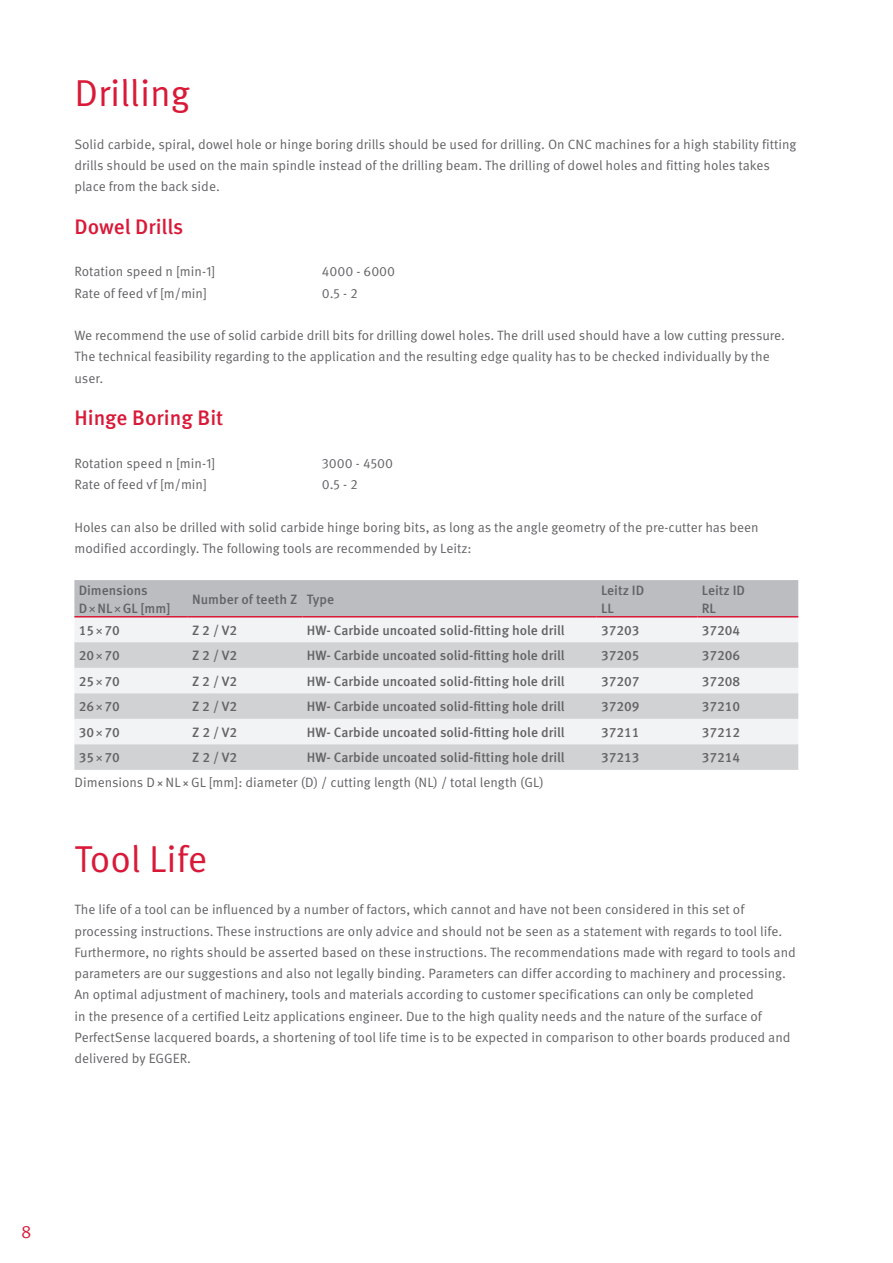
<style>
.page{position:relative;width:893px;height:1263px;background:#fff}
.page>*{position:absolute;margin:0;border:0;box-sizing:border-box;transform-origin:0 0}
.t1{font:37.5px "Meta Pro";color:#d91938}
.t2{font:500 21px "Meta Pro";color:#d91938}
.t3{font:18px "Meta Pro";color:#d91938}
.t4{font:13.5px/21.3px "Meta Pro";color:#636366}
.t5{font:500 13.5px/18px "Meta Pro";color:#636366}
.s1{font-family:"Meta Serif Pro";font-weight:700}
</style>
<div class="page">
<div style="left:74px;top:580px;width:724px;height:36px;background:#bcbdc0"></div>
<div style="left:74px;top:617px;width:724px;height:25px;background:#f2f3f4"></div>
<svg style="left:74px;top:642px;width:724px;height:128px;fill:#d1d2d4"></svg>
<hr style="left:74px;top:616px;width:114px;height:1px;background:#d91938">
<hr style="left:188px;top:616px;width:115px;height:1px;background:#d91938">
<hr style="left:303px;top:616px;width:294px;height:1px;background:#d91938">
<hr style="left:597px;top:616px;width:100px;height:1px;background:#d91938">
<hr style="left:697px;top:616px;width:101px;height:1px;background:#d91938">
<h1 class="t1" style="left:74px;top:71px;width:117px">Drilling</h1>
<p class="t4" style="left:74px;top:134px;width:724px">Solid carbide, spiral, dowel hole or hinge boring drills should be used for drilling. On CNC machines for a high stability fitting drills should be used on the main spindle instead of the drilling beam. The drilling of dowel holes and fitting holes takes place from the back side.</p>
<h2 class="t2" style="left:74px;top:214px;width:110px">Dowel Drills</h2>
<p class="t4" style="left:74px;top:261px;width:142px">Rotation speed n [min-1]</p>
<p class="t4" style="left:322px;top:261px;width:75px">4000 - 6000</p>
<p class="t4" style="left:74px;top:282px;width:134px">Rate of feed vf [m/min]</p>
<p class="t4" style="left:322px;top:282px;width:37px">0.5 - 2</p>
<p class="t4" style="left:74px;top:325px;width:712px">We recommend the use of solid carbide drill bits for drilling dowel holes. The drill used should have a low cutting pressure.<br>The technical feasibility regarding to the application and the resulting edge quality has to be checked individually by the user.</p>
<h2 class="t2" style="left:74px;top:405px;width:151px">Hinge Boring Bit</h2>
<p class="t4" style="left:74px;top:453px;width:142px">Rotation speed n [min-1]</p>
<p class="t4" style="left:322px;top:453px;width:73px">3000 - 4500</p>
<p class="t4" style="left:74px;top:474px;width:134px">Rate of feed vf [m/min]</p>
<p class="t4" style="left:322px;top:474px;width:37px">0.5 - 2</p>
<p class="t4" style="left:74px;top:516px;width:686px">Holes can also be drilled with solid carbide hinge boring bits, as long as the angle geometry of the pre-cutter has been modified accordingly. The following tools are recommended by Leitz:</p>
<p class="t5" style="left:79px;top:581px;width:93px">Dimensions<br>D<span class="s1">×</span>NL<span class="s1">×</span>GL [mm]</p>
<p class="t5" style="left:192px;top:590px;width:144px">Number of teeth Z Type</p>
<p class="t5" style="left:601px;top:581px;width:45px">Leitz ID<br>LL</p>
<p class="t5" style="left:702px;top:581px;width:45px">Leitz ID<br>RL</p>
<p class="t5" style="left:79px;top:621px;width:43px">15<span class="s1">×</span>70</p>
<p class="t5" style="left:192px;top:621px;width:47px">Z 2 / V2</p>
<p class="t5" style="left:307px;top:621px;width:259px">HW- Carbide uncoated solid-fitting hole drill</p>
<p class="t5" style="left:601px;top:621px;width:40px">37203</p>
<p class="t5" style="left:702px;top:621px;width:40px">37204</p>
<p class="t5" style="left:79px;top:647px;width:43px">20<span class="s1">×</span>70</p>
<p class="t5" style="left:192px;top:647px;width:47px">Z 2 / V2</p>
<p class="t5" style="left:307px;top:647px;width:259px">HW- Carbide uncoated solid-fitting hole drill</p>
<p class="t5" style="left:601px;top:647px;width:40px">37205</p>
<p class="t5" style="left:702px;top:647px;width:40px">37206</p>
<p class="t5" style="left:79px;top:672px;width:43px">25<span class="s1">×</span>70</p>
<p class="t5" style="left:192px;top:672px;width:47px">Z 2 / V2</p>
<p class="t5" style="left:307px;top:672px;width:259px">HW- Carbide uncoated solid-fitting hole drill</p>
<p class="t5" style="left:601px;top:672px;width:40px">37207</p>
<p class="t5" style="left:702px;top:672px;width:40px">37208</p>
<p class="t5" style="left:79px;top:698px;width:43px">26<span class="s1">×</span>70</p>
<p class="t5" style="left:192px;top:698px;width:47px">Z 2 / V2</p>
<p class="t5" style="left:307px;top:698px;width:259px">HW- Carbide uncoated solid-fitting hole drill</p>
<p class="t5" style="left:601px;top:698px;width:40px">37209</p>
<p class="t5" style="left:702px;top:698px;width:40px">37210</p>
<p class="t5" style="left:79px;top:723px;width:43px">30<span class="s1">×</span>70</p>
<p class="t5" style="left:192px;top:723px;width:47px">Z 2 / V2</p>
<p class="t5" style="left:307px;top:723px;width:259px">HW- Carbide uncoated solid-fitting hole drill</p>
<p class="t5" style="left:601px;top:723px;width:40px">37211</p>
<p class="t5" style="left:702px;top:723px;width:40px">37212</p>
<p class="t5" style="left:79px;top:749px;width:43px">35<span class="s1">×</span>70</p>
<p class="t5" style="left:192px;top:749px;width:47px">Z 2 / V2</p>
<p class="t5" style="left:307px;top:749px;width:259px">HW- Carbide uncoated solid-fitting hole drill</p>
<p class="t5" style="left:601px;top:749px;width:40px">37213</p>
<p class="t5" style="left:702px;top:749px;width:40px">37214</p>
<p class="t4" style="left:75px;top:771px;width:471px">Dimensions D×NL×GL [mm]: diameter (D) / cutting length (NL) / total length (GL)</p>
<h1 class="t1" style="left:74px;top:836px;width:135px">Tool Life</h1>
<p class="t4" style="left:74px;top:899px;width:723px">The life of a tool can be influenced by a number of factors, which cannot and have not been considered in this set of processing instructions. These instructions are only advice and should not be seen as a statement with regards to tool life.<br>Furthermore, no rights should be asserted based on these instructions. The recommendations made with regard to tools and parameters are our suggestions and also not legally binding. Parameters can differ according to machinery and processing.<br>An optimal adjustment of machinery, tools and materials according to customer specifications can only be completed<br>in the presence of a certified Leitz applications engineer. Due to the high quality needs and the nature of the surface of PerfectSense lacquered boards, a shortening of tool life time is to be expected in comparison to other boards produced and delivered by EGGER.</p>
<h3 class="t3" style="left:21px;top:1221px;width:12px">8</h3>
</div>
